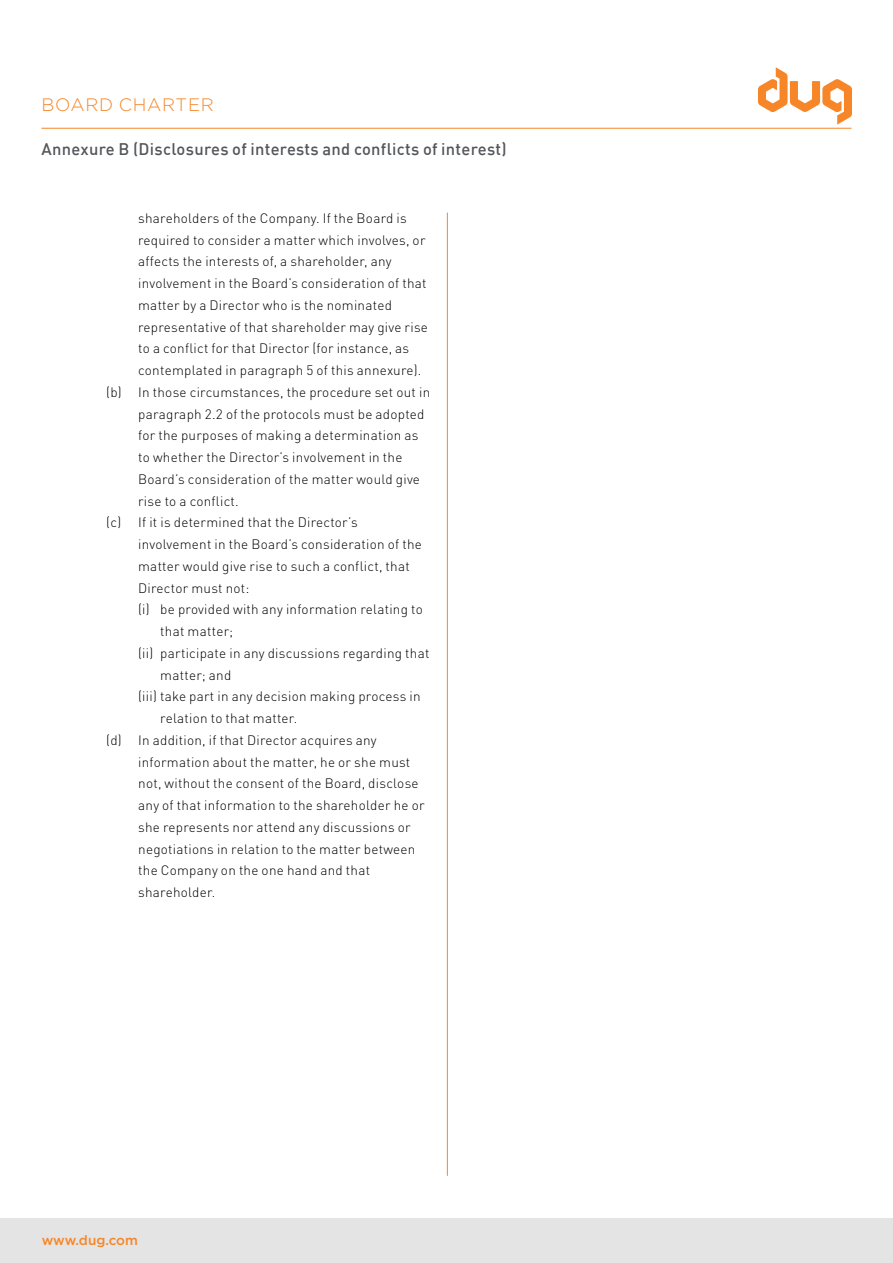
<style>
.page{position:relative;width:893px;height:1263px;background:#fff}
.page>*{position:absolute;margin:0;border:0;box-sizing:border-box;transform-origin:0 0}
.t1{font:300 18px "Gotham";letter-spacing:.04em;color:#f68628}
.t2{font:500 16.5px "DIN";letter-spacing:.02em;color:#54565a}
.t3{font:300 13.5px "DIN Pro";letter-spacing:.02em;color:#000}
.t4{font:500 13.5px "Gotham";letter-spacing:-.005em;color:#f68628}
</style>
<div class="page">
<div style="left:0;top:1218px;width:893px;height:45px;background:#e5e4e4"></div>
<svg style="left:758px;top:67px;width:94px;height:58px"></svg>
<hr style="left:41px;top:128px;width:810px;height:1px;background:#f68628">
<hr style="left:447px;top:213px;width:1px;height:963px;background:#f68628">
<h1 class="t1" style="left:41px;top:95px;width:174px">BOARD CHARTER</h1>
<p class="t2" style="left:41px;top:138px;width:467px">Annexure B (Disclosures of interests and conflicts of interest)</p>
<p class="t3" style="left:138px;top:208px;width:270px">shareholders of the Company. If the Board is</p>
<p class="t3" style="left:138px;top:229px;width:289px">required to consider a matter which involves, or</p>
<p class="t3" style="left:138px;top:251px;width:255px">affects the interests of, a shareholder, any</p>
<p class="t3" style="left:138px;top:273px;width:290px">involvement in the Board’s consideration of that</p>
<p class="t3" style="left:138px;top:295px;width:255px">matter by a Director who is the nominated</p>
<p class="t3" style="left:138px;top:316px;width:291px">representative of that shareholder may give rise</p>
<p class="t3" style="left:138px;top:338px;width:273px">to a conflict for that Director (for instance, as</p>
<p class="t3" style="left:138px;top:360px;width:285px">contemplated in paragraph 5 of this annexure).</p>
<p class="t3" style="left:106px;top:382px;width:325px">(b) In those circumstances, the procedure set out in</p>
<p class="t3" style="left:138px;top:403px;width:288px">paragraph 2.2 of the protocols must be adopted</p>
<p class="t3" style="left:138px;top:425px;width:282px">for the purposes of making a determination as</p>
<p class="t3" style="left:138px;top:447px;width:266px">to whether the Director’s involvement in the</p>
<p class="t3" style="left:138px;top:469px;width:283px">Board’s consideration of the matter would give</p>
<p class="t3" style="left:138px;top:490px;width:102px">rise to a conflict.</p>
<p class="t3" style="left:106px;top:512px;width:253px">(c) If it is determined that the Director’s</p>
<p class="t3" style="left:138px;top:534px;width:285px">involvement in the Board’s consideration of the</p>
<p class="t3" style="left:138px;top:556px;width:273px">matter would give rise to such a conflict, that</p>
<p class="t3" style="left:138px;top:577px;width:113px">Director must not:</p>
<p class="t3" style="left:138px;top:599px;width:286px">(i) be provided with any information relating to</p>
<p class="t3" style="left:160px;top:621px;width:74px">that matter;</p>
<p class="t3" style="left:138px;top:643px;width:293px">(ii) participate in any discussions regarding that</p>
<p class="t3" style="left:160px;top:664px;width:73px">matter; and</p>
<p class="t3" style="left:138px;top:686px;width:284px">(iii) take part in any decision making process in</p>
<p class="t3" style="left:160px;top:708px;width:138px">relation to that matter.</p>
<p class="t3" style="left:106px;top:730px;width:272px">(d) In addition, if that Director acquires any</p>
<p class="t3" style="left:138px;top:751px;width:274px">information about the matter, he or she must</p>
<p class="t3" style="left:138px;top:773px;width:282px">not, without the consent of the Board, disclose</p>
<p class="t3" style="left:138px;top:795px;width:288px">any of that information to the shareholder he or</p>
<p class="t3" style="left:138px;top:817px;width:274px">she represents nor attend any discussions or</p>
<p class="t3" style="left:138px;top:838px;width:279px">negotiations in relation to the matter between</p>
<p class="t3" style="left:138px;top:860px;width:233px">the Company on the one hand and that</p>
<p class="t3" style="left:138px;top:882px;width:79px">shareholder.</p>
<p class="t4" style="left:42px;top:1232px;width:98px">www.dug.com</p>
</div>
